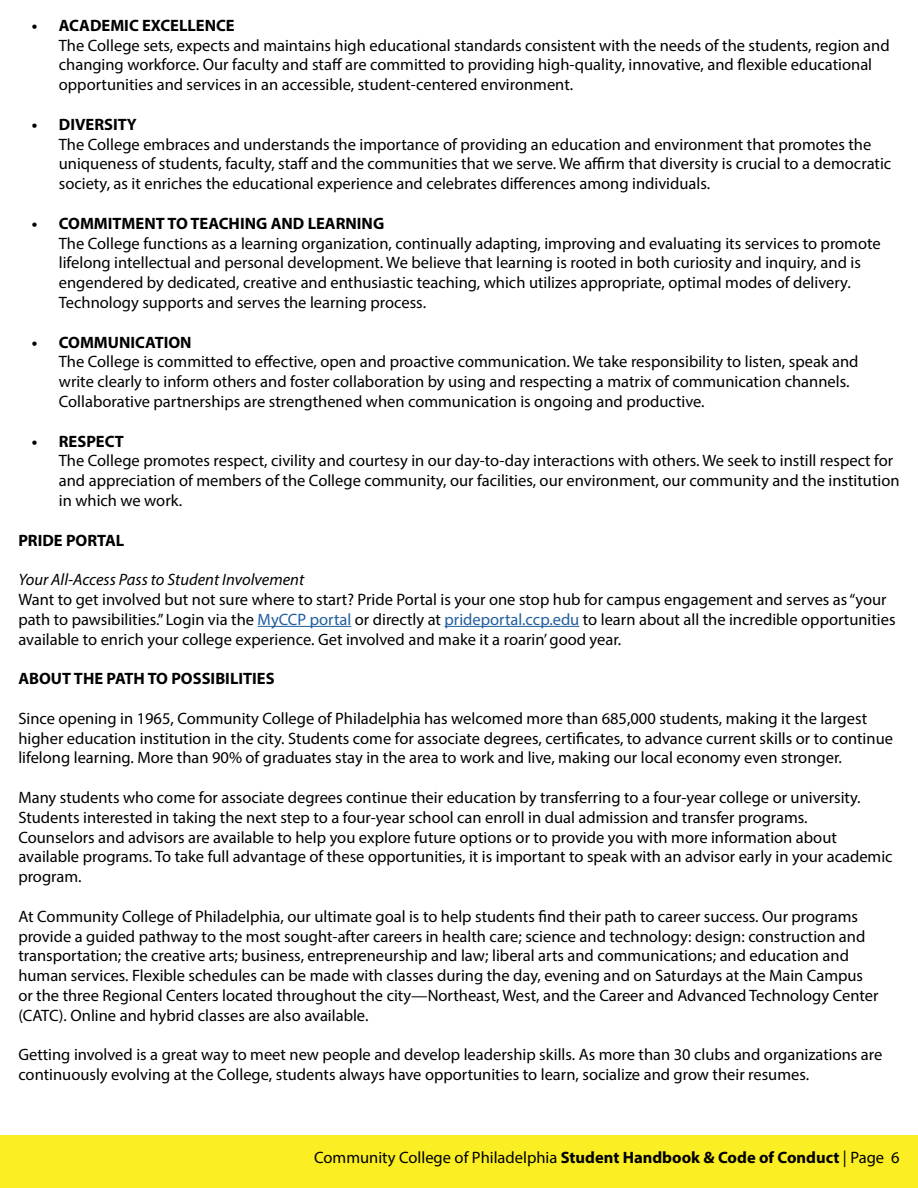
<style>
.page{position:relative;width:918px;height:1188px;background:#fff}
.page>*{position:absolute;margin:0;border:0;box-sizing:border-box;transform-origin:0 0}
.t1{font:16.5px/19.8px "Myriad Pro";color:#000}
.Header_2_-_11pt{font:700 16.5px "Myriad Pro";color:#000}
.t2{font:italic 16.5px "Myriad Pro";color:#000}
.s1{font-weight:700}
.s2{color:#215e9e}
</style>
<div class="page">
<div style="left:0;top:1136px;width:918px;height:52px;background:#fbee23"></div>
<hr style="left:258px;top:626px;width:93px;height:1px;background:#215e9e">
<hr style="left:445px;top:626px;width:134px;height:1px;background:#215e9e">
<p class="t1" style="left:59px;top:15px;width:832px;text-indent:-27px"><span class="s1">• ACADEMIC EXCELLENCE<br></span>The College sets, expects and maintains high educational standards consistent with the needs of the students, region and changing workforce. Our faculty and staff are committed to providing high-quality, innovative, and flexible educational opportunities and services in an accessible, student-centered environment.</p>
<p class="t1" style="left:59px;top:114px;width:834px;text-indent:-27px"><span class="s1">• DIVERSITY<br></span>The College embraces and understands the importance of providing an education and environment that promotes the uniqueness of students, faculty, staff and the communities that we serve. We affirm that diversity is crucial to a democratic society, as it enriches the educational experience and celebrates differences among individuals.</p>
<p class="t1" style="left:59px;top:213px;width:823px;text-indent:-27px"><span class="s1">• COMMITMENT TO TEACHING AND LEARNING<br></span>The College functions as a learning organization, continually adapting, improving and evaluating its services to promote lifelong intellectual and personal development. We believe that learning is rooted in both curiosity and inquiry, and is engendered by dedicated, creative and enthusiastic teaching, which utilizes appropriate, optimal modes of delivery.<br>Technology supports and serves the learning process.</p>
<p class="t1" style="left:59px;top:332px;width:801px;text-indent:-27px"><span class="s1">• COMMUNICATION<br></span>The College is committed to effective, open and proactive communication. We take responsibility to listen, speak and write clearly to inform others and foster collaboration by using and respecting a matrix of communication channels.<br>Collaborative partnerships are strengthened when communication is ongoing and productive.</p>
<p class="t1" style="left:59px;top:431px;width:842px;text-indent:-27px"><span class="s1">• RESPECT<br></span>The College promotes respect, civility and courtesy in our day-to-day interactions with others. We seek to instill respect for and appreciation of members of the College community, our facilities, our environment, our community and the institution in which we work.</p>
<p class="Header_2_-_11pt" style="left:18px;top:529px;width:108px">PRIDE PORTAL</p>
<p class="t2" style="left:18px;top:569px;width:287px">Your All-Access Pass to Student Involvement</p>
<p class="t1" style="left:18px;top:589px;width:879px">Want to get involved but not sure where to start? Pride Portal is your one stop hub for campus engagement and serves as “your path to pawsibilities.” Login via the <span class="s2">MyCCP portal</span> or directly at <span class="s2">prideportal.ccp.edu</span> to learn about all the incredible opportunities available to enrich your college experience. Get involved and make it a roarin’ good year.</p>
<p class="Header_2_-_11pt" style="left:18px;top:668px;width:258px">ABOUT THE PATH TO POSSIBILITIES</p>
<p class="t1" style="left:18px;top:708px;width:876px">Since opening in 1965, Community College of Philadelphia has welcomed more than 685,000 students, making it the largest higher education institution in the city. Students come for associate degrees, certificates, to advance current skills or to continue lifelong learning. More than 90% of graduates stay in the area to work and live, making our local economy even stronger.</p>
<p class="t1" style="left:18px;top:787px;width:844px">Many students who come for associate degrees continue their education by transferring to a four-year college or university.<br>Students interested in taking the next step to a four-year school can enroll in dual admission and transfer programs.</p>
<p class="t1" style="left:18px;top:827px;width:876px">Counselors and advisors are available to help you explore future options or to provide you with more information about available programs. To take full advantage of these opportunities, it is important to speak with an advisor early in your academic program.</p>
<p class="t1" style="left:18px;top:906px;width:862px">At Community College of Philadelphia, our ultimate goal is to help students find their path to career success. Our programs provide a guided pathway to the most sought-after careers in health care; science and technology: design: construction and transportation; the creative arts; business, entrepreneurship and law; liberal arts and communications; and education and human services. Flexible schedules can be made with classes during the day, evening and on Saturdays at the Main Campus or the three Regional Centers located throughout the city—Northeast, West, and the Career and Advanced Technology Center (CATC). Online and hybrid classes are also available.</p>
<p class="t1" style="left:18px;top:1045px;width:866px">Getting involved is a great way to meet new people and develop leadership skills. As more than 30 clubs and organizations are continuously evolving at the College, students always have opportunities to learn, socialize and grow their resumes.</p>
<p class="t1" style="left:314px;top:1147px;width:587px">Community College of Philadelphia <span class="s1">Student Handbook &amp; Code of Conduct</span> | Page 6</p>
</div>
